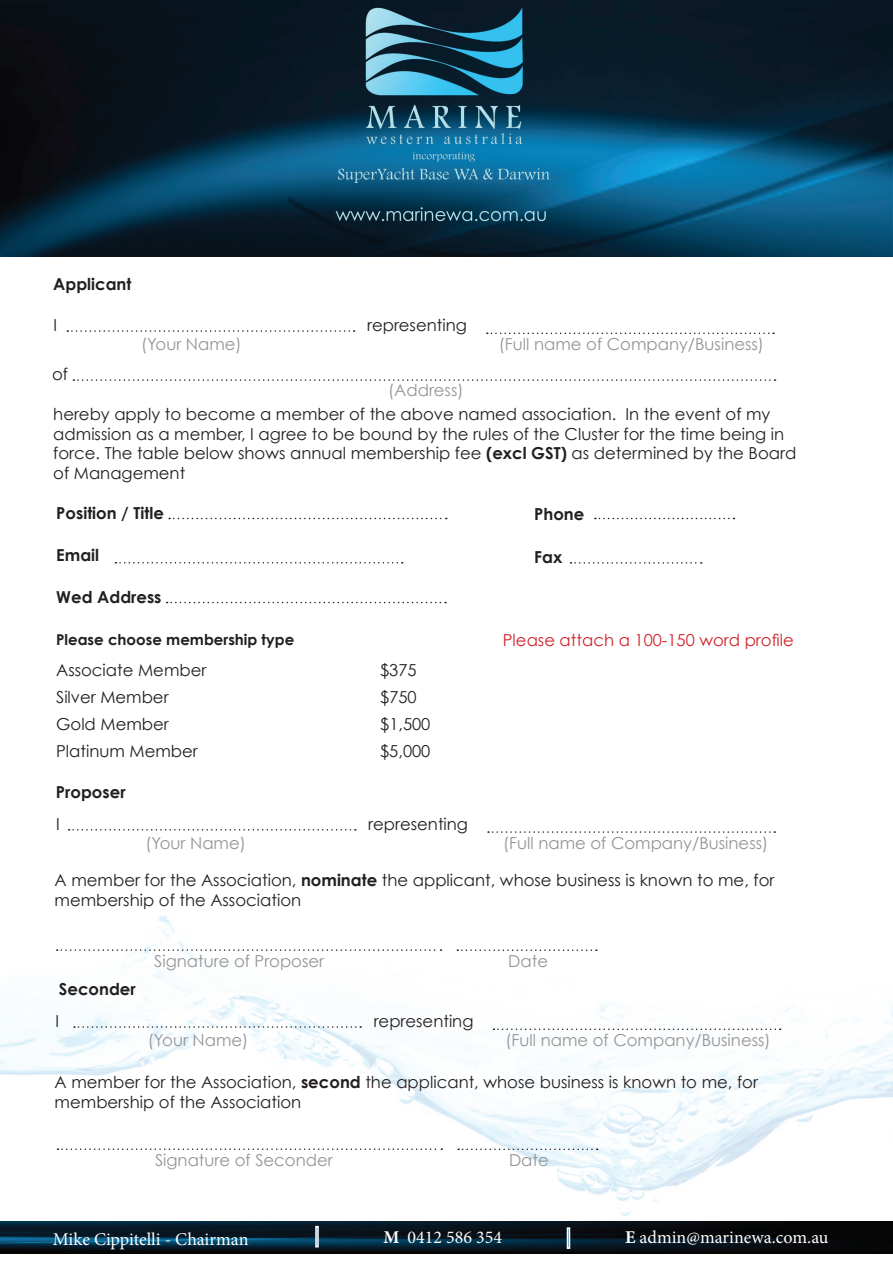
<style>
.page{position:relative;width:893px;height:1263px;background:#fff}
.page>*{position:absolute;margin:0;border:0;box-sizing:border-box;transform-origin:0 0}
.t1{font:18px "Minion Pro";color:#fff}
.t2{font:16.5px/19.8px "Century Gothic";color:#231f20}
.t3{font:16.5px "Century Gothic";color:#939598}
.t4{font:700 16.5px "Century Gothic";color:#231f20}
.t5{font:16.5px "Century Gothic";color:#d1232a}
.t6{font:700 15px "Century Gothic";color:#231f20}
.s1{font-weight:700}
</style>
<div class="page">
<img style="left:0;top:914px;width:893px;height:339px">
<img style="left:0;top:0;width:893px;height:256px">
<svg style="left:169px;top:518px;width:278px;height:1px"></svg>
<svg style="left:115px;top:562px;width:288px;height:1px"></svg>
<svg style="left:167px;top:602px;width:279px;height:1px"></svg>
<svg style="left:595px;top:518px;width:139px;height:1px"></svg>
<svg style="left:571px;top:562px;width:131px;height:2px"></svg>
<svg style="left:69px;top:829px;width:287px;height:1px"></svg>
<svg style="left:488px;top:831px;width:287px;height:2px"></svg>
<svg style="left:57px;top:949px;width:385px;height:2px"></svg>
<svg style="left:457px;top:949px;width:140px;height:2px"></svg>
<svg style="left:74px;top:1026px;width:287px;height:2px"></svg>
<svg style="left:493px;top:1028px;width:288px;height:2px"></svg>
<svg style="left:57px;top:1148px;width:385px;height:2px"></svg>
<svg style="left:458px;top:1148px;width:140px;height:2px"></svg>
<svg style="left:67px;top:330px;width:288px;height:2px"></svg>
<svg style="left:73px;top:379px;width:702px;height:2px"></svg>
<svg style="left:487px;top:333px;width:287px;height:1px"></svg>
<svg style="left:315px;top:1226px;width:4px;height:21px"></svg>
<div style="left:567px;top:1227px;width:3px;height:22px;background:#14709f;border:2px solid #fff"></div>
<svg style="left:57px;top:1015px;width:1px;height:12px"></svg>
<p class="t4" style="left:53px;top:273px;width:80px">Applicant</p>
<p class="t2" style="left:52px;top:364px;width:17px">of</p>
<p class="t2" style="left:367px;top:315px;width:101px">representing</p>
<p class="t3" style="left:141px;top:334px;width:102px">(Your Name)</p>
<p class="t3" style="left:499px;top:334px;width:267px">(Full name of Company/Business)</p>
<p class="t3" style="left:388px;top:380px;width:77px">(Address)</p>
<p class="t2" style="left:53px;top:404px;width:744px">hereby apply to become a member of the above named association. In the event of my admission as a member, I agree to be bound by the rules of the Cluster for the time being in force. The table below shows annual membership fee <span class="s1">(excl GST)</span> as determined by the Board of Management</p>
<p class="t4" style="left:56px;top:502px;width:109px">Position / Title</p>
<p class="t4" style="left:56px;top:544px;width:44px">Email</p>
<p class="t4" style="left:56px;top:586px;width:107px">Wed Address</p>
<p class="t6" style="left:56px;top:630px;width:240px">Please choose membership type</p>
<p class="t2" style="left:56px;top:660px;width:152px">Associate Member</p>
<p class="t2" style="left:380px;top:660px;width:38px">$375</p>
<p class="t2" style="left:56px;top:687px;width:114px">Silver Member</p>
<p class="t2" style="left:380px;top:687px;width:38px">$750</p>
<p class="t2" style="left:56px;top:714px;width:114px">Gold Member</p>
<p class="t2" style="left:380px;top:714px;width:52px">$1,500</p>
<p class="t2" style="left:56px;top:741px;width:143px">Platinum Member</p>
<p class="t2" style="left:380px;top:741px;width:52px">$5,000</p>
<p class="t4" style="left:56px;top:781px;width:71px">Proposer</p>
<p class="t2" style="left:368px;top:814px;width:101px">representing</p>
<p class="t4" style="left:534px;top:503px;width:52px">Phone</p>
<p class="t4" style="left:534px;top:547px;width:30px">Fax</p>
<p class="t5" style="left:503px;top:630px;width:292px">Please attach a 100-150 word profile</p>
<p class="t3" style="left:145px;top:833px;width:102px">(Your Name)</p>
<p class="t3" style="left:503px;top:833px;width:267px">(Full name of Company/Business)</p>
<p class="t2" style="left:55px;top:870px;width:721px">A member for the Association, <span class="s1">nominate</span> the applicant, whose business is known to me, for membership of the Association</p>
<p class="t4" style="left:59px;top:978px;width:78px">Seconder</p>
<p class="t3" style="left:154px;top:951px;width:171px">Signature of Proposer</p>
<p class="t3" style="left:508px;top:951px;width:41px">Date</p>
<p class="t2" style="left:374px;top:1011px;width:101px">representing</p>
<p class="t3" style="left:148px;top:1030px;width:102px">(Your Name)</p>
<p class="t3" style="left:505px;top:1030px;width:267px">(Full name of Company/Business)</p>
<p class="t2" style="left:55px;top:1072px;width:705px">A member for the Association, <span class="s1">second</span> the applicant, whose business is known to me, for membership of the Association</p>
<p class="t3" style="left:155px;top:1150px;width:179px">Signature of Seconder</p>
<p class="t3" style="left:509px;top:1150px;width:41px">Date</p>
<p class="t1" style="left:53px;top:1227px;width:197px">Mike Cippitelli - Chairman</p>
<p class="t1" style="left:383px;top:1226px;width:120px"><span class="s1">M</span> 0412 586 354</p>
<p class="t1" style="left:625px;top:1226px;width:205px"><span class="s1">E</span> admin@marinewa.com.au</p>
</div>
